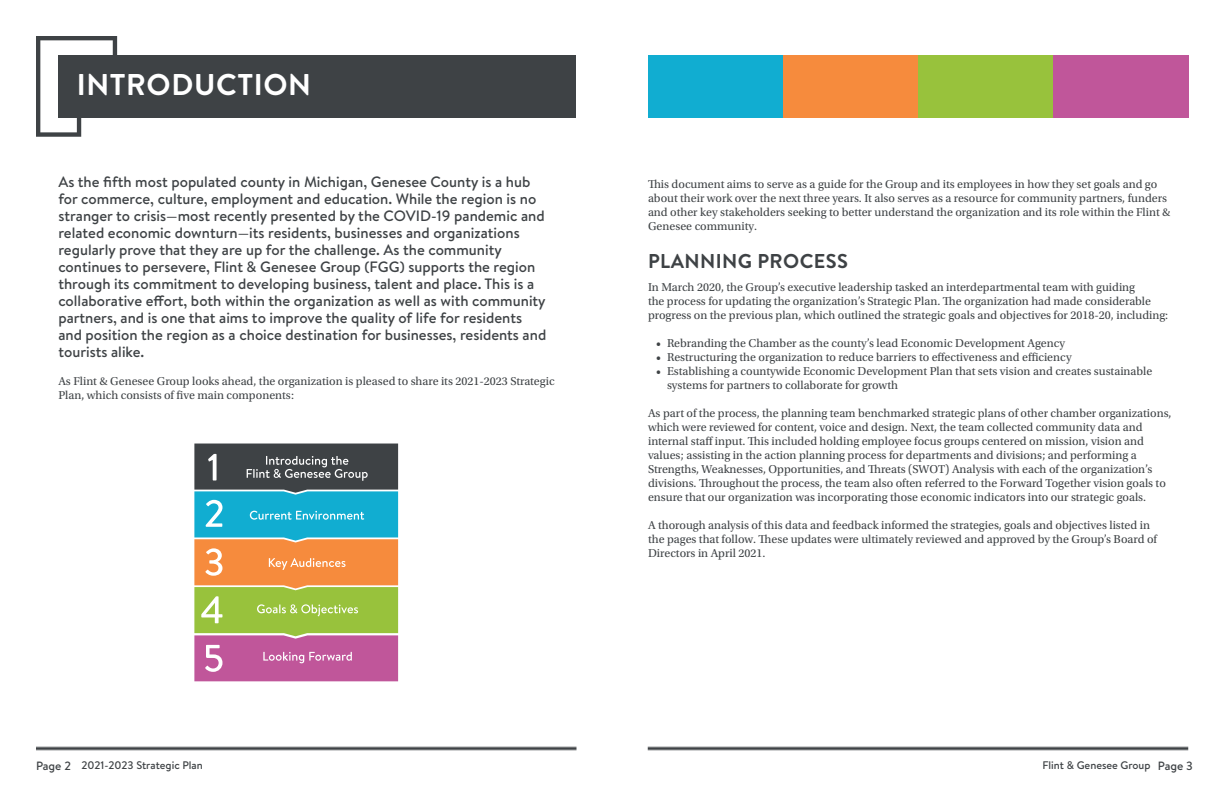
<style>
.page{position:relative;width:1224px;height:792px;background:#fff}
.page>*{position:absolute;margin:0;border:0;box-sizing:border-box;transform-origin:0 0}
.t1{font:700 30px "Brandon Text";letter-spacing:.02em;color:#fff}
.t2{font:700 20px "Brandon Text";letter-spacing:.02em;color:#3e4245}
.t3{font:500 15px/17px "Brandon Text";color:#3e4245}
.t4{font:12px/14px "Utopia Std";color:#3e4245}
.t5{font:500 11px "Brandon Text";color:#3e4245}
.s1{font-size:12px}
</style>
<div class="page">
<div style="left:648px;top:55px;width:135px;height:63px;background:#11add1"></div>
<div style="left:783px;top:55px;width:135px;height:63px;background:#f68b3d"></div>
<div style="left:918px;top:55px;width:135px;height:63px;background:#98c23c"></div>
<div style="left:1053px;top:55px;width:135px;height:63px;background:#c0569a"></div>
<hr style="left:36px;top:747px;width:540px;height:1px;background:#3e4245">
<hr style="left:36px;top:748px;width:540px;height:1px;background:#3e4245">
<hr style="left:36px;top:749px;width:540px;height:1px;background:#3e4245">
<hr style="left:648px;top:747px;width:540px;height:1px;background:#3e4245">
<hr style="left:648px;top:748px;width:540px;height:1px;background:#3e4245">
<hr style="left:648px;top:749px;width:540px;height:1px;background:#3e4245">
<svg style="left:36px;top:36px;width:81px;height:101px"></svg>
<div style="left:58px;top:55px;width:518px;height:63px;background:#3e4245"></div>
<svg style="left:194px;top:444px;width:204px;height:237px;background:#93927f"></svg>
<h1 class="t1" style="left:77px;top:64px;width:236px">INTRODUCTION</h1>
<p class="t3" style="left:58px;top:173px;width:489px">As the fifth most populated county in Michigan, Genesee County is a hub for commerce, culture, employment and education. While the region is no stranger to crisis—most recently presented by the COVID-19 pandemic and related economic downturn—its residents, businesses and organizations regularly prove that they are up for the challenge. As the community continues to persevere, Flint &amp; Genesee Group (FGG) supports the region through its commitment to developing business, talent and place. This is a collaborative effort, both within the organization as well as with community partners, and is one that aims to improve the quality of life for residents and position the region as a choice destination for businesses, residents and tourists alike.</p>
<p class="t4" style="left:58px;top:375px;width:498px">As Flint &amp; Genesee Group looks ahead, the organization is pleased to share its 2021-2023 Strategic<br>Plan, which consists of five main components:</p>
<p class="t4" style="left:648px;top:177px;width:524px">This document aims to serve as a guide for the Group and its employees in how they set goals and go about their work over the next three years. It also serves as a resource for community partners, funders and other key stakeholders seeking to better understand the organization and its role within the Flint &amp; Genesee community.</p>
<h2 class="t2" style="left:648px;top:247px;width:201px">PLANNING PROCESS</h2>
<p class="t4" style="left:648px;top:280px;width:522px">In March 2020, the Group’s executive leadership tasked an interdepartmental team with guiding<br>the process for updating the organization’s Strategic Plan. The organization had made considerable progress on the previous plan, which outlined the strategic goals and objectives for 2018-20, including:</p>
<p class="t4" style="left:656px;top:336px;width:411px">• Rebranding the Chamber as the county’s lead Economic Development Agency</p>
<p class="t4" style="left:656px;top:350px;width:417px">• Restructuring the organization to reduce barriers to effectiveness and efficiency</p>
<p class="t4" style="left:667px;top:364px;width:487px;text-indent:-11px">• Establishing a countywide Economic Development Plan that sets vision and creates sustainable systems for partners to collaborate for growth</p>
<p class="t4" style="left:648px;top:406px;width:525px">As part of the process, the planning team benchmarked strategic plans of other chamber organizations, which were reviewed for content, voice and design. Next, the team collected community data and internal staff input. This included holding employee focus groups centered on mission, vision and values; assisting in the action planning process for departments and divisions; and performing a Strengths, Weaknesses, Opportunities, and Threats (SWOT) Analysis with each of the organization’s divisions. Throughout the process, the team also often referred to the Forward Together vision goals to ensure that our organization was incorporating those economic indicators into our strategic goals.</p>
<p class="t4" style="left:648px;top:518px;width:511px">A thorough analysis of this data and feedback informed the strategies, goals and objectives listed in the pages that follow. These updates were ultimately reviewed and approved by the Group’s Board of<br>Directors in April 2021.</p>
<p class="t5" style="left:36px;top:758px;width:168px"><span class="s1">Page 2</span> 2021-2023 Strategic Plan</p>
<p class="t5" style="left:1043px;top:758px;width:152px">Flint &amp; Genesee Group <span class="s1">Page 3</span></p>
</div>
